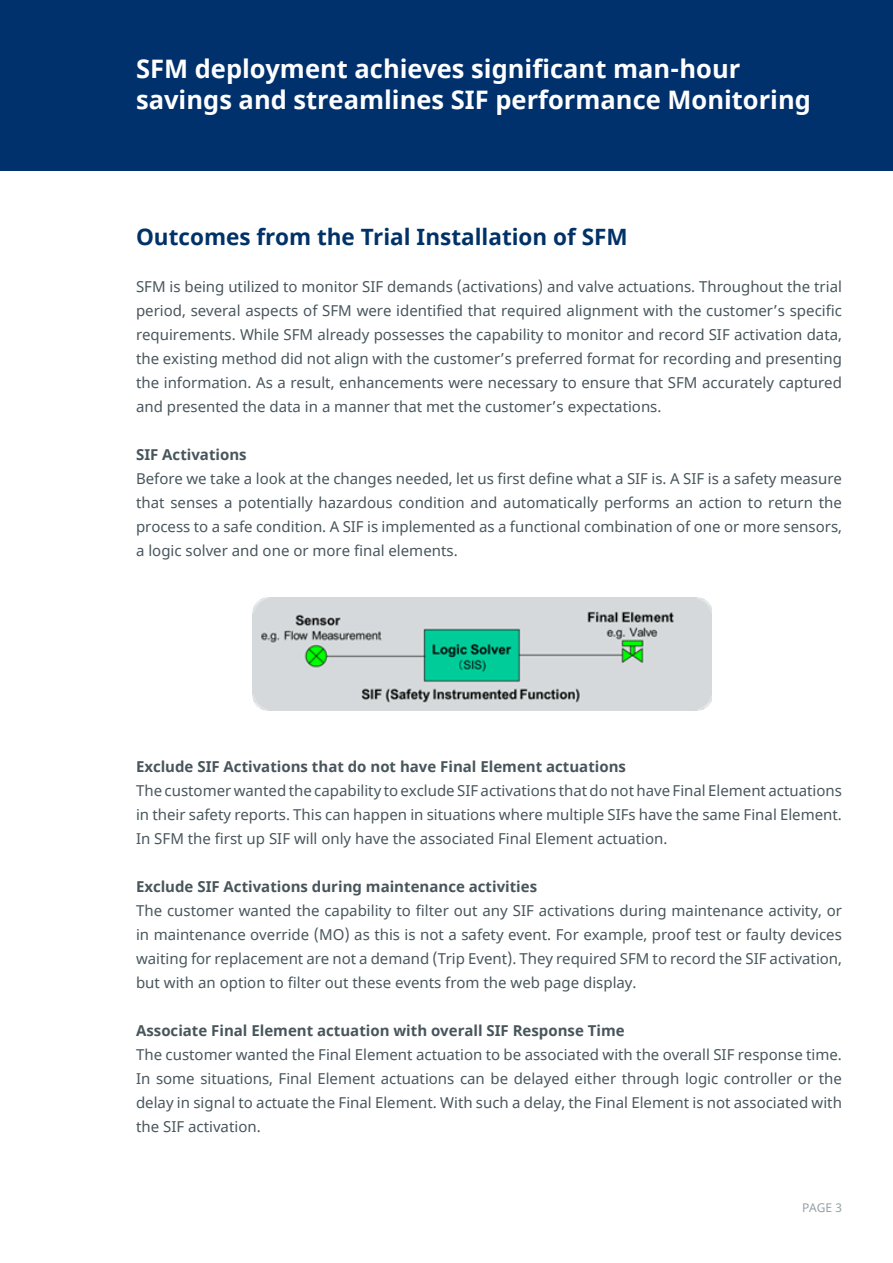
<style>
.page{position:relative;width:893px;height:1263px;background:#fff}
.page>*{position:absolute;margin:0;border:0;box-sizing:border-box;transform-origin:0 0}
.t1{font:700 25.5px "Noto Sans";color:#fff}
.t2{font:700 22.5px "Noto Sans";color:#003268}
.t3{font:15px/24px "Noto Sans";color:#48565c;text-align:justify}
.t4{font:700 15px "Noto Sans";color:#48565c}
.t5{font:12px "Noto Sans";color:#95a0a4}
</style>
<div class="page">
<div style="left:0;top:0;width:893px;height:170px;background:#00316c"></div>
<img style="left:252px;top:598px;width:460px;height:112px">
<p class="t1" style="left:136px;top:51px;width:606px">SFM deployment achieves significant man-hour</p>
<p class="t1" style="left:136px;top:82px;width:676px">savings and streamlines SIF performance Monitoring</p>
<p class="t2" style="left:136px;top:221px;width:493px">Outcomes from the Trial Installation of SFM</p>
<p class="t3" style="left:136px;top:275px;width:707px">SFM is being utilized to monitor SIF demands (activations) and valve actuations. Throughout the trial period, several aspects of SFM were identified that required alignment with the customer’s specific requirements. While SFM already possesses the capability to monitor and record SIF activation data, the existing method did not align with the customer’s preferred format for recording and presenting the information. As a result, enhancements were necessary to ensure that SFM accurately captured and presented the data in a manner that met the customer’s expectations.</p>
<p class="t4" style="left:136px;top:444px;width:112px">SIF Activations</p>
<p class="t3" style="left:136px;top:467px;width:707px">Before we take a look at the changes needed, let us first define what a SIF is. A SIF is a safety measure that senses a potentially hazardous condition and automatically performs an action to return the process to a safe condition. A SIF is implemented as a functional combination of one or more sensors, a logic solver and one or more final elements.</p>
<p class="t4" style="left:136px;top:756px;width:491px">Exclude SIF Activations that do not have Final Element actuations</p>
<p class="t3" style="left:136px;top:779px;width:707px">The customer wanted the capability to exclude SIF activations that do not have Final Element actuations in their safety reports. This can happen in situations where multiple SIFs have the same Final Element.<br>In SFM the first up SIF will only have the associated Final Element actuation.</p>
<p class="t4" style="left:136px;top:876px;width:403px">Exclude SIF Activations during maintenance activities</p>
<p class="t3" style="left:136px;top:899px;width:707px">The customer wanted the capability to filter out any SIF activations during maintenance activity, or in maintenance override (MO) as this is not a safety event. For example, proof test or faulty devices waiting for replacement are not a demand (Trip Event). They required SFM to record the SIF activation, but with an option to filter out these events from the web page display.</p>
<p class="t4" style="left:136px;top:1020px;width:490px">Associate Final Element actuation with overall SIF Response Time</p>
<p class="t3" style="left:136px;top:1043px;width:707px">The customer wanted the Final Element actuation to be associated with the overall SIF response time.<br>In some situations, Final Element actuations can be delayed either through logic controller or the delay in signal to actuate the Final Element. With such a delay, the Final Element is not associated with the SIF activation.</p>
<p class="t5" style="left:802px;top:1199px;width:41px">PAGE 3</p>
</div>
